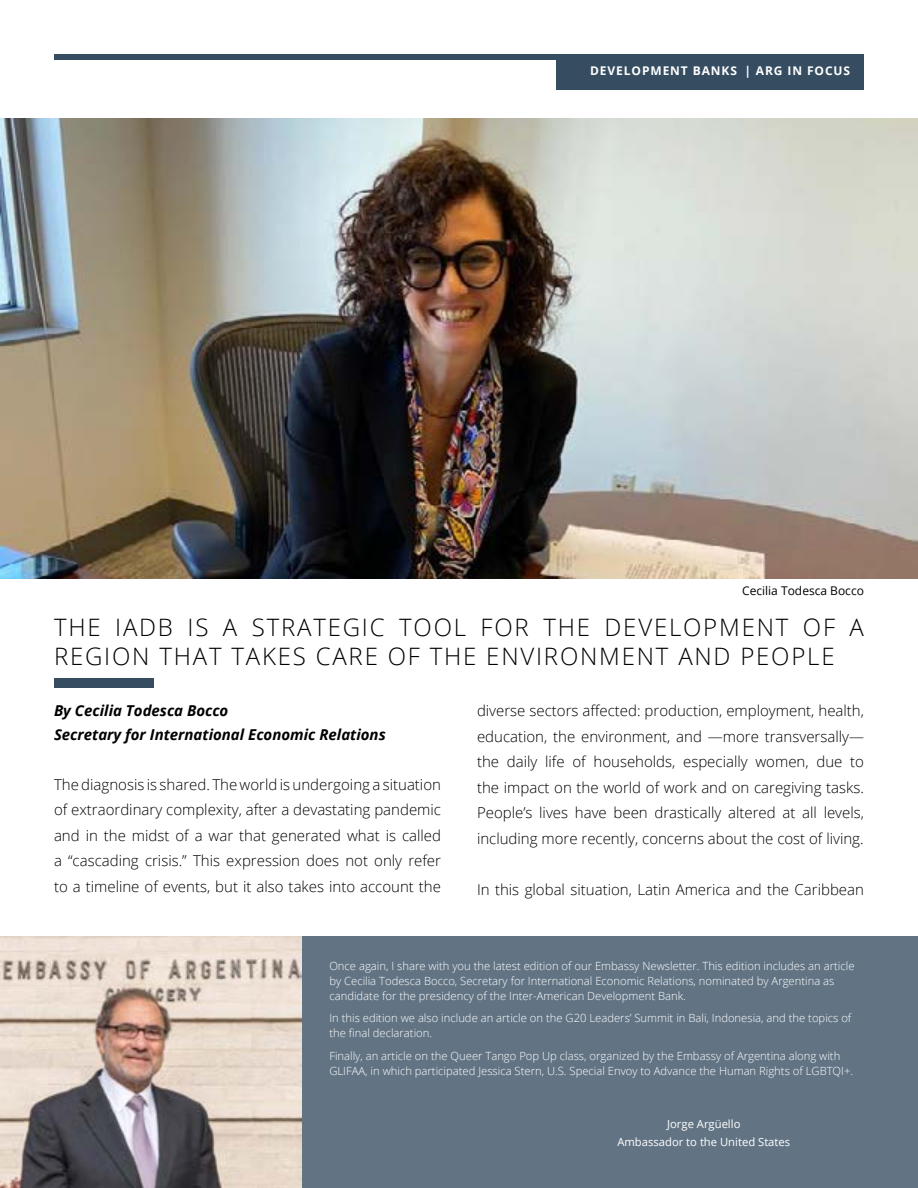
<style>
.page{position:relative;width:918px;height:1188px;background:#fff}
.page>*{position:absolute;margin:0;border:0;box-sizing:border-box;transform-origin:0 0}
.t1{font:300 24px/28.8px "Open Sans";letter-spacing:.075em;color:#000}
.t2{font:300 15px/25.5px "Open Sans";color:#000;text-align:justify}
.t3{font:italic 700 15px/24px "Open Sans";color:#000}
.t4{font:700 12px "Open Sans";letter-spacing:.075em;color:#fff}
.t5{font:12px "Open Sans";color:#000}
.t6{font:300 11.25px/15px "Open Sans";color:#fff}
.t7{font:11.25px/18px "Open Sans";color:#fff;text-align:center}
</style>
<div class="page">
<div style="left:54px;top:54px;width:810px;height:5px;background:#364d61"></div>
<div style="left:556px;top:54px;width:308px;height:36px;background:#364d61"></div>
<img style="left:0;top:118px;width:918px;height:461px">
<div style="left:54px;top:678px;width:100px;height:10px;background:#364d61"></div>
<div style="left:54px;top:936px;width:864px;height:252px;background:#627484"></div>
<img style="left:0;top:936px;width:302px;height:252px">
<p class="t4" style="left:590px;top:62px;width:262px">DEVELOPMENT BAN KS | ARG IN FOCUS</p>
<p class="t5" style="left:742px;top:582px;width:123px">Cecilia Todesca Bocco</p>
<h1 class="t1" style="left:54px;top:613px;width:811px">THE IADB IS A STRATEGIC TOOL FOR THE DEVELOPMENT OF A<br>REGION THAT TAKES CARE OF THE ENVIRONMENT AND PEOPLE</h1>
<p class="t3" style="left:54px;top:698px;width:333px">By Cecilia Todesca Bocco<br>Secretary for International Economic Relations</p>
<p class="t2" style="left:54px;top:771px;width:389px">The diagnosis is shared. The world is undergoing a situation of extraordinary complexity, after a devastating pandemic and in the midst of a war that generated what is called a “cascading crisis.” This expression does not only refer to a timeline of events, but it also takes into account the</p>
<p class="t2" style="left:477px;top:698px;width:389px">diverse sectors affected: production, employment, health, education, the environment, and —more transversally— the daily life of households, especially women, due to the impact on the world of work and on caregiving tasks.<br>People’s lives have been drastically altered at all levels, including more recently, concerns about the cost of living.</p>
<p class="t2" style="left:477px;top:876px;width:388px">In this global situation, Latin America and the Caribbean</p>
<p class="t6" style="left:329px;top:958px;width:527px">Once again, I share with you the latest edition of our Embassy Newsletter. This edition includes an article by Cecilia Todesca Bocco, Secretary for International Economic Relations, nominated by Argentina as candidate for the presidency of the Inter-American Development Bank.</p>
<p class="t6" style="left:329px;top:1010px;width:523px">In this edition we also include an article on the G20 Leaders’ Summit in Bali, Indonesia, and the topics of the final declaration.</p>
<p class="t6" style="left:329px;top:1048px;width:525px">Finally, an article on the Queer Tango Pop Up class, organized by the Embassy of Argentina along with<br>GLIFAA, in which participated Jessica Stern, U.S. Special Envoy to Advance the Human Rights of LGBTQI+.</p>
<p class="t7" style="left:617px;top:1115px;width:174px">Jorge Argüello<br>Ambassador to the United States</p>
</div>
